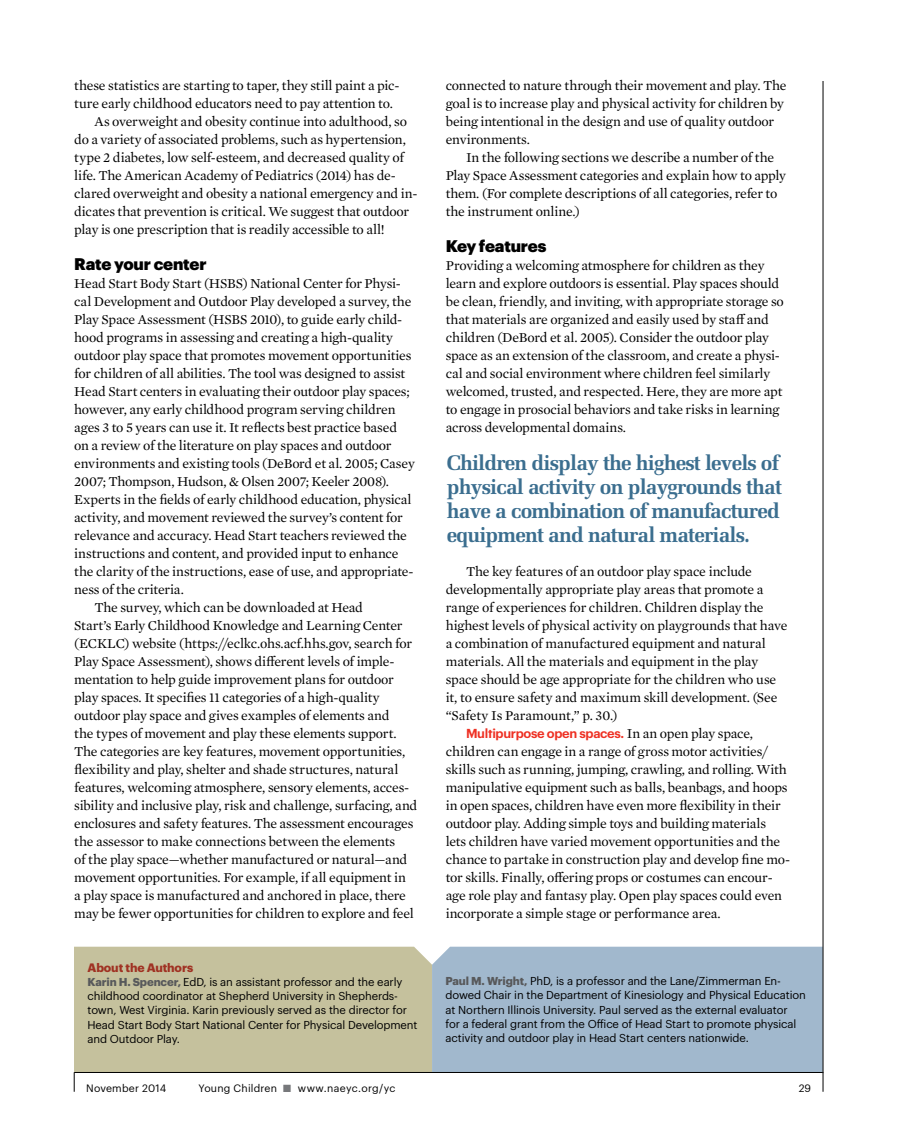
<style>
.page{position:relative;width:905px;height:1134px;background:#fff}
.page>*{position:absolute;margin:0;border:0;box-sizing:border-box;transform-origin:0 0}
.t1{font:700 21px/24px "Melior";letter-spacing:-.04em;color:#3b6e8f}
.t2{font:900 16.5px "Graphik";letter-spacing:-.01em;color:#000}
.t3{font:13.8px/18px "Mercury Text G1";letter-spacing:-.015em;color:#000}
.t4{font:600 12.75px "Graphik";letter-spacing:-.025em;color:#ee3124}
.t5{font:700 12px "Graphik";letter-spacing:-.01em;color:#a03223}
.t6{font:11.25px/14.2px "Graphik";letter-spacing:-.01em;color:#000}
.t7{font:10.5px "Graphik";letter-spacing:.02em;color:#000}
.s1{font-family:"Mercury Text G1";font-weight:400;font-size:13.8px;color:#000}
.s2{font-weight:700;color:#58595b}
.s3{color:#77787b}
</style>
<div class="page">
<div style="left:74px;top:947px;width:358px;height:125px;background:#c5c19d"></div>
<div style="left:432px;top:947px;width:390px;height:125px;background:#a1b8cd"></div>
<svg style="left:822px;top:1073px;width:1px;height:19px"></svg>
<hr style="left:822px;top:81px;width:1px;height:992px;background:#000">
<svg style="left:74px;top:1073px;width:1px;height:19px"></svg>
<hr style="left:74px;top:1072px;width:748px;height:1px;background:#000">
<p class="t3" style="left:74px;top:76px;width:326px">these statistics are starting to taper, they still paint a pic-</p>
<p class="t3" style="left:74px;top:94px;width:320px">ture early childhood educators need to pay attention to.</p>
<p class="t3" style="left:94px;top:112px;width:314px">As overweight and obesity continue into adulthood, so</p>
<p class="t3" style="left:74px;top:130px;width:333px">do a variety of associated problems, such as hypertension,</p>
<p class="t3" style="left:74px;top:148px;width:331px">type 2 diabetes, low self-esteem, and decreased quality of</p>
<p class="t3" style="left:74px;top:166px;width:323px">life. The American Academy of Pediatrics (2014) has de-</p>
<p class="t3" style="left:74px;top:184px;width:345px">clared overweight and obesity a national emergency and in-</p>
<p class="t3" style="left:74px;top:202px;width:336px">dicates that prevention is critical. We suggest that outdoor</p>
<p class="t3" style="left:74px;top:220px;width:312px">play is one prescription that is readily accessible to all!</p>
<p class="t2" style="left:74px;top:251px;width:134px">Rate your center</p>
<p class="t3" style="left:74px;top:274px;width:328px">Head Start Body Start (HSBS) National Center for Physi-</p>
<p class="t3" style="left:74px;top:292px;width:338px">cal Development and Outdoor Play developed a survey, the</p>
<p class="t3" style="left:74px;top:310px;width:329px">Play Space Assessment (HSBS 2010), to guide early child-</p>
<p class="t3" style="left:74px;top:328px;width:320px">hood programs in assessing and creating a high-quality</p>
<p class="t3" style="left:74px;top:346px;width:339px">outdoor play space that promotes movement opportunities</p>
<p class="t3" style="left:74px;top:364px;width:332px">for children of all abilities. The tool was designed to assist</p>
<p class="t3" style="left:74px;top:382px;width:337px">Head Start centers in evaluating their outdoor play spaces;</p>
<p class="t3" style="left:74px;top:400px;width:323px">however, any early childhood program serving children</p>
<p class="t3" style="left:74px;top:418px;width:324px">ages 3 to 5 years can use it. It reflects best practice based</p>
<p class="t3" style="left:74px;top:436px;width:319px">on a review of the literature on play spaces and outdoor</p>
<p class="t3" style="left:74px;top:454px;width:342px">environments and existing tools (DeBord et al. 2005; Casey</p>
<p class="t3" style="left:74px;top:472px;width:316px">2007; Thompson, Hudson, &amp; Olsen 2007; Keeler 2008).</p>
<p class="t3" style="left:74px;top:490px;width:339px">Experts in the fields of early childhood education, physical</p>
<p class="t3" style="left:74px;top:508px;width:330px">activity, and movement reviewed the survey’s content for</p>
<p class="t3" style="left:74px;top:526px;width:334px">relevance and accuracy. Head Start teachers reviewed the</p>
<p class="t3" style="left:74px;top:544px;width:326px">instructions and content, and provided input to enhance</p>
<p class="t3" style="left:74px;top:562px;width:341px">the clarity of the instructions, ease of use, and appropriate-</p>
<p class="t3" style="left:74px;top:580px;width:111px">ness of the criteria.</p>
<p class="t3" style="left:94px;top:598px;width:270px">The survey, which can be downloaded at Head</p>
<p class="t3" style="left:74px;top:616px;width:329px">Start’s Early Childhood Knowledge and Learning Center</p>
<p class="t3" style="left:74px;top:634px;width:339px">(ECKLC) website (https://eclkc.ohs.acf.hhs.gov, search for</p>
<p class="t3" style="left:74px;top:652px;width:322px">Play Space Assessment), shows different levels of imple-</p>
<p class="t3" style="left:74px;top:670px;width:321px">mentation to help guide improvement plans for outdoor</p>
<p class="t3" style="left:74px;top:688px;width:307px">play spaces. It specifies 11 categories of a high-quality</p>
<p class="t3" style="left:74px;top:706px;width:317px">outdoor play space and gives examples of elements and</p>
<p class="t3" style="left:74px;top:724px;width:324px">the types of movement and play these elements support.</p>
<p class="t3" style="left:74px;top:742px;width:332px">The categories are key features, movement opportunities,</p>
<p class="t3" style="left:74px;top:760px;width:325px">flexibility and play, shelter and shade structures, natural</p>
<p class="t3" style="left:74px;top:778px;width:336px">features, welcoming atmosphere, sensory elements, acces-</p>
<p class="t3" style="left:74px;top:796px;width:344px">sibility and inclusive play, risk and challenge, surfacing, and</p>
<p class="t3" style="left:74px;top:814px;width:341px">enclosures and safety features. The assessment encourages</p>
<p class="t3" style="left:74px;top:832px;width:322px">the assessor to make connections between the elements</p>
<p class="t3" style="left:74px;top:850px;width:334px">of the play space—whether manufactured or natural—and</p>
<p class="t3" style="left:74px;top:868px;width:333px">movement opportunities. For example, if all equipment in</p>
<p class="t3" style="left:74px;top:886px;width:333px">a play space is manufactured and anchored in place, there</p>
<p class="t3" style="left:74px;top:904px;width:341px">may be fewer opportunities for children to explore and feel</p>
<p class="t3" style="left:446px;top:76px;width:342px">connected to nature through their movement and play. The goal is to increase play and physical activity for children by being intentional in the design and use of quality outdoor environments.</p>
<p class="t3" style="left:446px;top:148px;width:342px;text-indent:20px">In the following sections we describe a number of the Play Space Assessment categories and explain how to apply them. (For complete descriptions of all categories, refer to the instrument online.)</p>
<p class="t2" style="left:446px;top:233px;width:102px">Key features</p>
<p class="t3" style="left:446px;top:256px;width:340px">Providing a welcoming atmosphere for children as they learn and explore outdoors is essential. Play spaces should be clean, friendly, and inviting, with appropriate storage so that materials are organized and easily used by staff and children (DeBord et al. 2005). Consider the outdoor play space as an extension of the classroom, and create a physi&shy;cal and social environment where children feel similarly welcomed, trusted, and respected. Here, they are more apt to engage in prosocial behaviors and take risks in learning across developmental domains.</p>
<h1 class="t1" style="left:447px;top:451px;width:336px">Children display the highest levels of physical activity on playgrounds that have a combination of manufactured equipment and natural materials.</h1>
<p class="t3" style="left:446px;top:562px;width:343px;text-indent:20px">The key features of an outdoor play space include developmentally appropriate play areas that promote a range of experiences for children. Children display the highest levels of physical activity on playgrounds that have a combination of manufactured equipment and natural materials. All the materials and equipment in the play space should be age appropriate for the children who use it, to ensure safety and maximum skill development. (See “Safety Is Paramount,” p. 30.)</p>
<p class="t4" style="left:466px;top:724px;width:288px">Multipurpose open spaces. <span class="s1">In an open play space,</span></p>
<p class="t3" style="left:446px;top:742px;width:346px">children can engage in a range of gross motor activities/ skills such as running, jumping, crawling, and rolling. With manipulative equipment such as balls, beanbags, and hoops in open spaces, children have even more flexibility in their outdoor play. Adding simple toys and building materials lets children have varied movement opportunities and the chance to partake in construction play and develop fine mo&shy;tor skills. Finally, offering props or costumes can encour&shy;age role play and fantasy play. Open play spaces could even incorporate a simple stage or performance area.</p>
<p class="t5" style="left:87px;top:958px;width:107px">About the Authors</p>
<p class="t6" style="left:87px;top:974px;width:331px"><span class="s2">Karin H. Spencer,</span> EdD, is an assistant professor and the early childhood coordinator at Shepherd University in Shepherds&shy;town, West Virginia. Karin previously served as the director for Head Start Body Start National Center for Physical Development and Outdoor Play.</p>
<p class="t6" style="left:445px;top:973px;width:362px"><span class="s2">Paul M. Wright,</span> PhD, is a professor and the Lane/Zimmerman En&shy;dowed Chair in the Department of Kinesiology and Physical Education at Northern Illinois University. Paul served as the external evaluator<br>for a federal grant from the Office of Head Start to promote physical activity and outdoor play in Head Start centers nationwide.</p>
<p class="t7" style="left:86px;top:1080px;width:81px">November 2014</p>
<p class="t7" style="left:198px;top:1080px;width:198px">Young Children <span class="s3">■</span> www.naeyc.org/yc</p>
<p class="t7" style="left:798px;top:1080px;width:14px">29</p>
</div>
